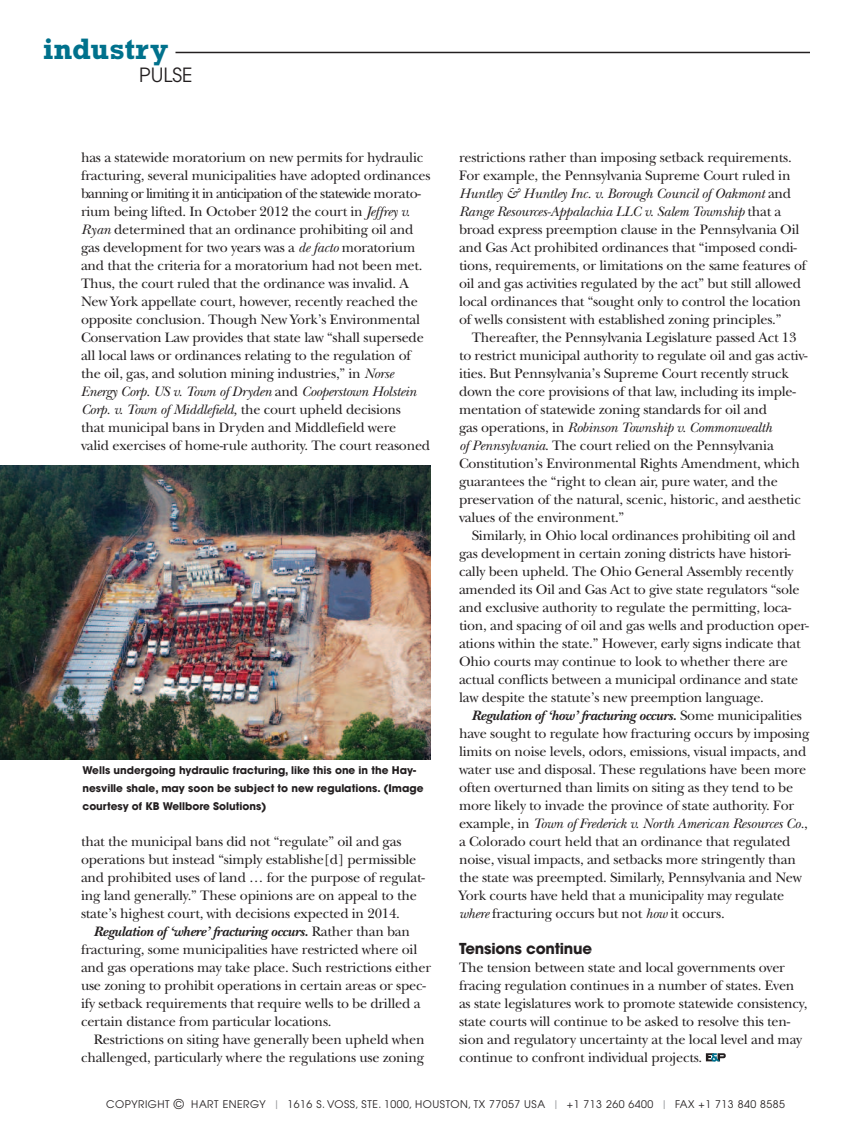
<style>
.page{position:relative;width:864px;height:1134px;background:#fff}
.page>*{position:absolute;margin:0;border:0;box-sizing:border-box;transform-origin:0 0}
.t1{font:700 30px "Rockwell Std";color:#00718c}
.t2{font:19.5px "Avant Garde";color:#231f20}
.t3{font:700 15px "Avant Garde";letter-spacing:-.015em;color:#231f20}
.t4{font:14.25px/18px "New Baskerville";letter-spacing:-.015em;color:#231f20}
.t5{font:700 10.5px/18px "Avant Garde";color:#231f20}
.t6{font:10.5px "Avant Garde";letter-spacing:.05em;color:#231f20}
.s1{font-style:italic}
.s2{font-weight:700;font-style:italic}
.s3{font-size:13.5px}
.s4{color:#939598}
</style>
<div class="page">
<hr style="left:176px;top:52px;width:634px;height:1px;background:#231f20">
<svg style="left:706px;top:1053px;width:20px;height:9px"></svg>
<img style="left:0;top:465px;width:431px;height:295px">
<h1 class="t1" style="left:43px;top:39px;width:127px">industry</h1>
<h2 class="t2" style="left:139px;top:67px;width:55px">PULSE</h2>
<p class="t4" style="left:81px;top:150px;width:351px">has a statewide moratorium on new permits for hydraulic fracturing, several municipalities have adopted ordinances banning or limiting it in anticipation of the statewide morato&shy;rium being lifted. In October 2012 the court in <span class="s1">Jeffrey v.<br>Ryan</span> determined that an ordinance prohibiting oil and gas development for two years was a <span class="s1">de facto</span> moratorium and that the criteria for a moratorium had not been met.<br>Thus, the court ruled that the ordinance was invalid. A New York appellate court, however, recently reached the opposite conclusion. Though New York’s Environmental Conservation Law provides that state law “shall supersede all local laws or ordinances relating to the regulation of the oil, gas, and solution mining industries,” in <span class="s1">Norse Energy Corp. US v. Town of Dryden</span> and <span class="s1">Cooperstown Holstein Corp. v. Town of Middlefield,</span> the court upheld decisions<br>that municipal bans in Dryden and Middlefield were<br>valid exercises of home-rule authority. The court reasoned</p>
<p class="t5" style="left:82px;top:763px;width:342px">Wells undergoing hydraulic fracturing, like this one in the Hay&shy;nesville shale, may soon be subject to new regulations. (Image courtesy of KB Wellbore Solutions)</p>
<p class="t4" style="left:81px;top:834px;width:345px">that the municipal bans did not “regulate” oil and gas operations but instead “simply establishe[d] permissible and prohibited uses of land … for the purpose of regulat&shy;ing land generally.” These opinions are on appeal to the state’s highest court, with decisions expected in 2014.</p>
<p class="t4" style="left:81px;top:924px;width:352px;text-indent:13px"><span class="s2">Regulation of ‘where’ fracturing occurs.</span> Rather than ban fracturing, some municipalities have restricted where oil and gas operations may take place. Such restrictions either use zoning to prohibit operations in certain areas or spec&shy;ify setback requirements that require wells to be drilled a certain distance from particular locations.</p>
<p class="t4" style="left:81px;top:1032px;width:345px;text-align:right">Restrictions on siting have generally been upheld when challenged, particularly where the regulations use zoning</p>
<p class="t4" style="left:459px;top:150px;width:349px">restrictions rather than imposing setback requirements.<br>For example, the Pennsylvania Supreme Court ruled in <span class="s1">Huntley &amp; Huntley Inc. v. Borough Council of Oakmont</span> and <span class="s1">Range Resources-Appalachia LLC v. Salem Township</span> that a broad express preemption clause in the Pennsylvania Oil and Gas Act prohibited ordinances that “imposed condi&shy;tions, requirements, or limitations on the same features of oil and gas activities regulated by the act” but still allowed local ordinances that “sought only to control the location of wells consistent with established zoning principles.”</p>
<p class="t4" style="left:459px;top:330px;width:350px;text-indent:13px">Thereafter, the Pennsylvania Legislature passed Act 13 to restrict municipal authority to regulate oil and gas activ&shy;ities. But Pennsylvania’s Supreme Court recently struck down the core provisions of that law, including its imple&shy;mentation of statewide zoning standards for oil and<br>gas operations, in <span class="s1">Robinson Township v. Commonwealth<br>of Pennsylvania</span>. The court relied on the Pennsylvania Constitution’s Environmental Rights Amendment, which guarantees the “right to clean air, pure water, and the preservation of the natural, scenic, historic, and aesthetic values of the environment.”</p>
<p class="t4" style="left:459px;top:528px;width:352px;text-indent:13px">Similarly, in Ohio local ordinances prohibiting oil and gas development in certain zoning districts have histori&shy;cally been upheld. The Ohio General Assembly recently amended its Oil and Gas Act to give state regulators “sole and exclusive authority to regulate the permitting, loca&shy;tion, and spacing of oil and gas wells and production oper&shy;ations within the state.” However, early signs indicate that Ohio courts may continue to look to whether there are actual conflicts between a municipal ordinance and state law despite the statute’s new preemption language.</p>
<p class="t4" style="left:459px;top:708px;width:352px;text-indent:13px"><span class="s2">Regulation of ‘how’ fracturing occurs.</span> Some municipalities have sought to regulate how fracturing occurs by imposing limits on noise levels, odors, emissions, visual impacts, and water use and disposal. These regulations have been more often overturned than limits on siting as they tend to be more likely to invade the province of state authority. For example, in <span class="s1">Town of Frederick v. North American Resources Co.</span>, a Colorado court held that an ordinance that regulated noise, visual impacts, and setbacks more stringently than the state was preempted. Similarly, Pennsylvania and New York courts have held that a municipality may regulate <span class="s1">where</span> fracturing occurs but not <span class="s1">how</span> it occurs.</p>
<p class="t3" style="left:459px;top:943px;width:135px">Tensions continue</p>
<p class="t4" style="left:459px;top:960px;width:350px">The tension between state and local governments over fracing regulation continues in a number of states. Even as state legislatures work to promote statewide consistency, state courts will continue to be asked to resolve this ten&shy;sion and regulatory uncertainty at the local level and may continue to confront individual projects.</p>
<p class="t6" style="left:106px;top:1100px;width:680px">COPYRIGHT <span class="s3">©</span> HART ENERGY <span class="s4">|</span> 1616 S. VOSS, STE. 1000, HOUSTON, TX 77057 USA <span class="s4">|</span> +1 713 260 6400 <span class="s4">|</span> FAX +1 713 840 8585</p>
</div>
